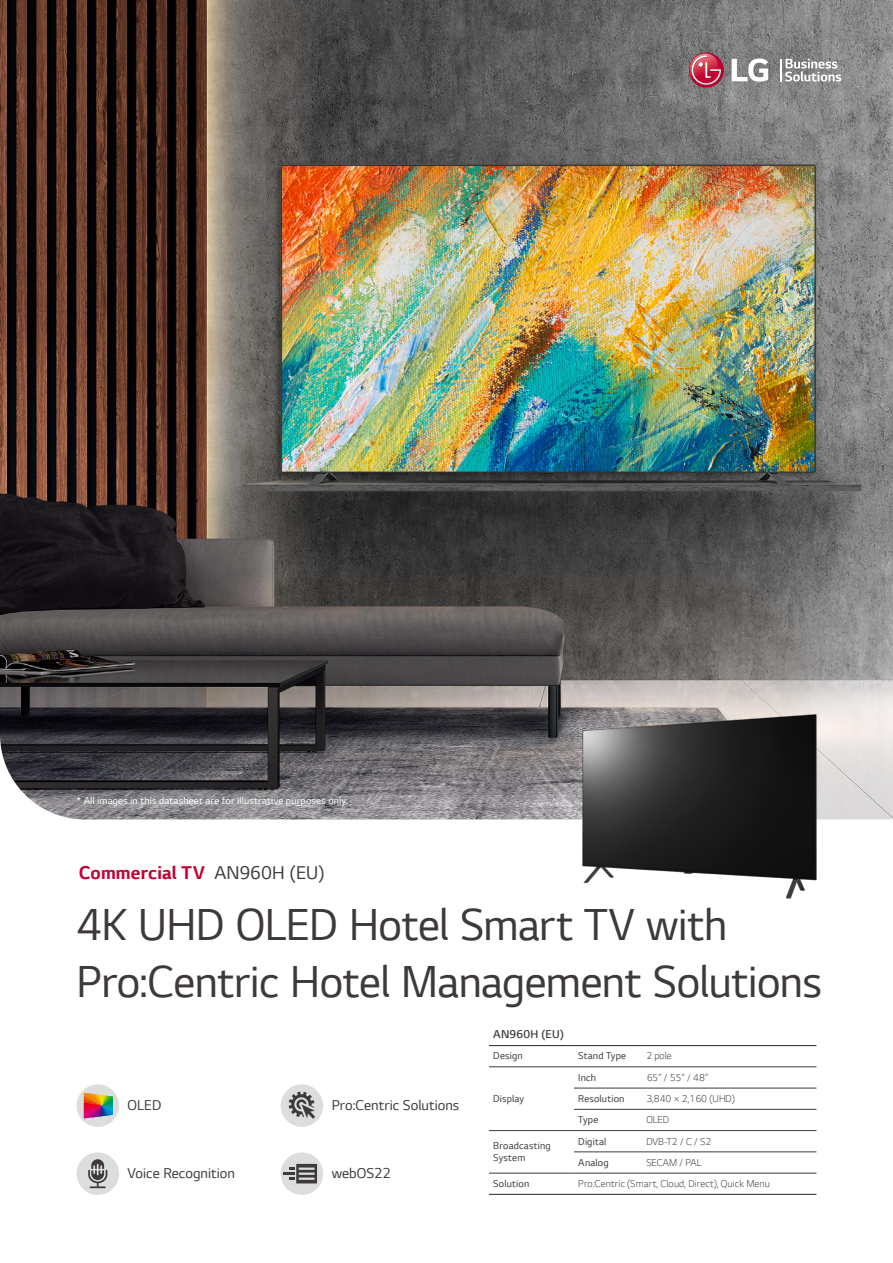
<style>
.page{position:relative;width:893px;height:1263px;background:#fff}
.page>*{position:absolute;margin:0;border:0;box-sizing:border-box;transform-origin:0 0}
.t1{font:47.25px/57px "LG Smart";letter-spacing:-.01em;color:#3e3a39}
.t2{font:700 19.5px "LG Smart";letter-spacing:.01em;color:#c30037}
.t3{font:15px "LG Smart";letter-spacing:.005em;color:#3e3a39}
.t4{font:300 12px "LG Smart";letter-spacing:.015em;color:#3e3a39}
.t5{font:300 10.5px "LG Smart";letter-spacing:.005em;color:#3e3a39}
.t6{font:10.5px/12.6px "LG Smart";letter-spacing:.015em;color:#3e3a39}
.t7{font:10.5px "LG Smart";letter-spacing:.02em;color:#fff}
.s1{font-weight:400;color:#3e3a39}
.s2{font-size:15.15px}
</style>
<div class="page">
<img style="left:0;top:0;width:893px;height:612px">
<svg style="left:0;top:612px;width:893px;height:208px;background:#686566"></svg>
<svg style="left:780px;top:59px;width:61px;height:22px"></svg>
<svg style="left:732px;top:58px;width:36px;height:24px"></svg>
<svg style="left:689px;top:53px;width:35px;height:35px"></svg>
<svg style="left:690px;top:54px;width:32px;height:31px"></svg>
<img style="left:572px;top:695px;width:263px;height:204px">
<div style="left:77px;top:1152px;width:42px;height:43px;background:#dcdddd;border-radius:50%"></div>
<div style="left:281px;top:1152px;width:42px;height:43px;background:#dcdddd;border-radius:50%"></div>
<div style="left:281px;top:1084px;width:42px;height:43px;background:#dcdddd;border-radius:50%"></div>
<hr style="left:489px;top:1045px;width:85px;height:1px;background:#3e3a39">
<hr style="left:574px;top:1045px;width:68px;height:1px;background:#3e3a39">
<hr style="left:642px;top:1045px;width:174px;height:1px;background:#3e3a39">
<hr style="left:574px;top:1130px;width:68px;height:1px;background:#3e3a39">
<hr style="left:642px;top:1130px;width:174px;height:1px;background:#3e3a39">
<hr style="left:489px;top:1130px;width:85px;height:1px;background:#3e3a39">
<hr style="left:489px;top:1066px;width:85px;height:1px;background:#3e3a39">
<hr style="left:574px;top:1173px;width:68px;height:1px;background:#3e3a39">
<hr style="left:642px;top:1173px;width:174px;height:1px;background:#3e3a39">
<hr style="left:489px;top:1173px;width:85px;height:1px;background:#3e3a39">
<hr style="left:574px;top:1066px;width:68px;height:1px;background:#3e3a39">
<hr style="left:642px;top:1066px;width:174px;height:1px;background:#3e3a39">
<hr style="left:574px;top:1088px;width:68px;height:1px;background:#3e3a39">
<hr style="left:642px;top:1088px;width:174px;height:1px;background:#3e3a39">
<hr style="left:574px;top:1109px;width:68px;height:1px;background:#3e3a39">
<hr style="left:642px;top:1109px;width:174px;height:1px;background:#3e3a39">
<hr style="left:574px;top:1151px;width:68px;height:1px;background:#3e3a39">
<hr style="left:642px;top:1151px;width:174px;height:1px;background:#3e3a39">
<hr style="left:489px;top:1194px;width:85px;height:1px;background:#3e3a39">
<hr style="left:574px;top:1194px;width:68px;height:1px;background:#3e3a39">
<hr style="left:642px;top:1194px;width:174px;height:1px;background:#3e3a39">
<svg style="left:77px;top:1084px;width:42px;height:43px"></svg>
<svg style="left:289px;top:1091px;width:26px;height:28px"></svg>
<svg style="left:88px;top:1159px;width:19px;height:29px"></svg>
<svg style="left:283px;top:1164px;width:34px;height:19px"></svg>
<p class="t7" style="left:77px;top:794px;width:273px">* All images in this datasheet are for illustrative purposes only.</p>
<h2 class="t2" style="left:79px;top:859px;width:247px">Commercial TV <span class="s1">AN960H (EU)</span></h2>
<h1 class="t1" style="left:77px;top:894px;width:747px">4K UHD OLED Hotel Smart TV with<br>Pro:Centric Hotel Management Solutions</h1>
<p class="t4" style="left:493px;top:1026px;width:72px">AN960H (EU)</p>
<p class="t6" style="left:493px;top:1049px;width:31px">Design</p>
<p class="t6" style="left:578px;top:1049px;width:49px">Stand Type</p>
<p class="t5" style="left:646px;top:1049px;width:27px">2 pole</p>
<p class="t6" style="left:493px;top:1092px;width:32px">Display</p>
<p class="t6" style="left:578px;top:1071px;width:19px">Inch</p>
<p class="t5" style="left:646px;top:1070px;width:64px">65” / 55” / 48”</p>
<p class="t6" style="left:578px;top:1092px;width:48px">Resolution</p>
<p class="t5" style="left:646px;top:1091px;width:90px">3,840 × 2,160 (UHD)</p>
<p class="t6" style="left:578px;top:1113px;width:22px">Type</p>
<p class="t5" style="left:646px;top:1113px;width:24px">OLED</p>
<h3 class="t3" style="left:332px;top:1095px;width:129px">Pro:Centric Solutions</h3>
<h3 class="t3" style="left:128px;top:1095px;width:35px">OLED</h3>
<h3 class="t3" style="left:128px;top:1163px;width:109px">Voice Recognition</h3>
<h3 class="t3" style="left:332px;top:1163px;width:61px">webOS<span class="s2">22</span></h3>
<p class="t6" style="left:493px;top:1139px;width:59px">Broadcasting<br>System</p>
<p class="t6" style="left:578px;top:1134px;width:30px">Digital</p>
<p class="t5" style="left:646px;top:1134px;width:66px">DVB-T2 / C / S2</p>
<p class="t6" style="left:578px;top:1155px;width:32px">Analog</p>
<p class="t5" style="left:646px;top:1155px;width:57px">SECAM / PAL</p>
<p class="t6" style="left:493px;top:1177px;width:38px">Solution</p>
<p class="t5" style="left:578px;top:1176px;width:193px">Pro:Centric (Smart, Cloud, Direct), Quick Menu</p>
</div>
